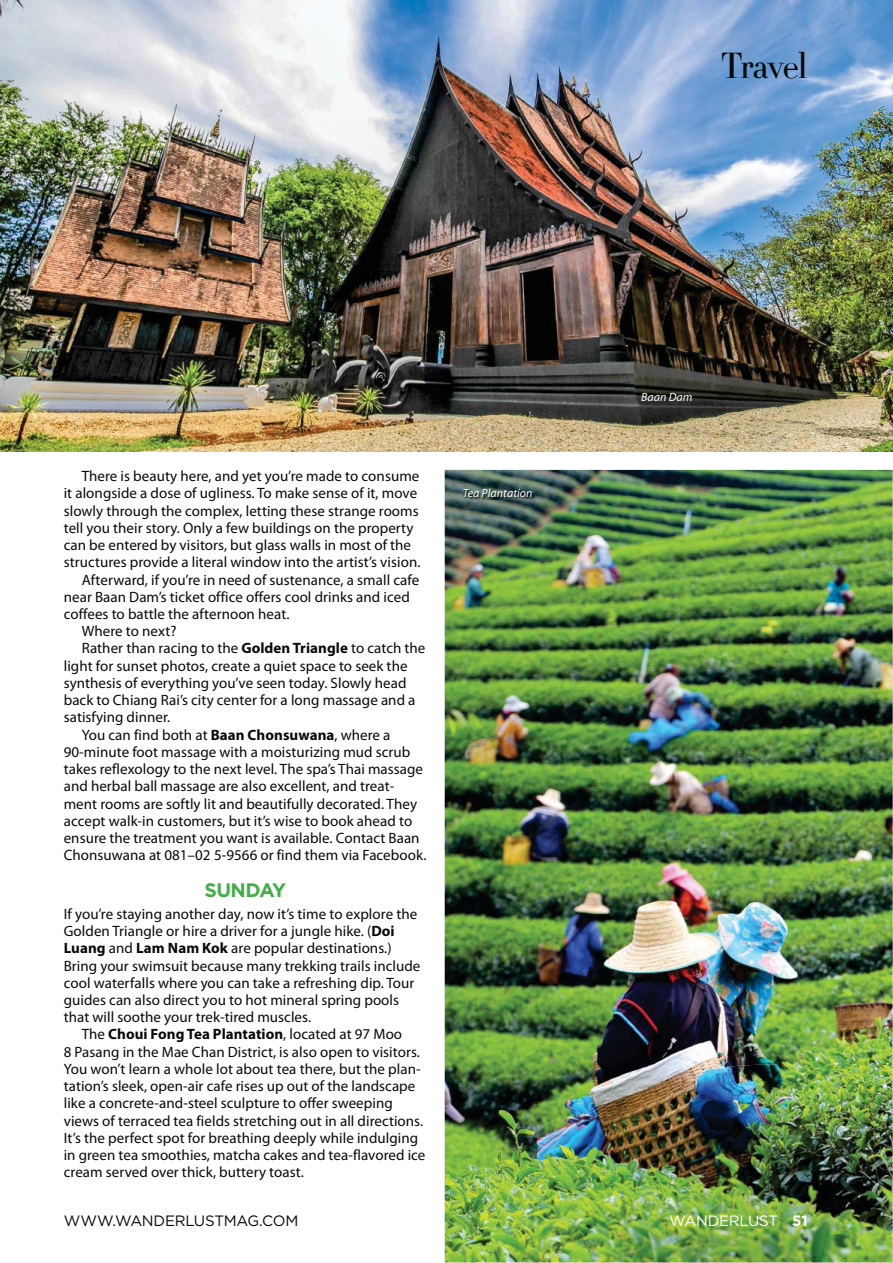
<style>
.page{position:relative;width:893px;height:1263px;background:#fff}
.page>*{position:absolute;margin:0;border:0;box-sizing:border-box;transform-origin:0 0}
.t1{font:36px "Didot HTF L06 Light";letter-spacing:-.04em;color:#060a0a}
.t2{font:700 19.5px "Gotham";letter-spacing:-.025em;color:#45ac48}
.t3{font:15px/17.2px "Myriad Pro";letter-spacing:.005em;color:#060a0a}
.t4{font:15px "Gotham";letter-spacing:-.02em;color:#060a0a}
.t5{font:15px "Gotham";letter-spacing:-.02em;color:#fff}
.t6{font:italic 12px "Myriad Pro";letter-spacing:.005em;color:#fff}
.s1{font-weight:700}
</style>
<div class="page">
<img style="left:445px;top:470px;width:448px;height:793px">
<img style="left:0;top:0;width:893px;height:452px">
<img style="left:487px;top:1065px;width:406px;height:198px">
<img style="left:462px;top:488px;width:72px;height:12px">
<h1 class="t1" style="left:721px;top:44px;width:88px">Travel</h1>
<p class="t3" style="left:82px;top:467px;width:339px">There is beauty here, and yet you’re made to consume</p>
<p class="t3" style="left:64px;top:484px;width:355px">it alongside a dose of ugliness. To make sense of it, move</p>
<p class="t3" style="left:64px;top:502px;width:356px">slowly through the complex, letting these strange rooms</p>
<p class="t3" style="left:64px;top:519px;width:351px">tell you their story. Only a few buildings on the property</p>
<p class="t3" style="left:64px;top:536px;width:349px">can be entered by visitors, but glass walls in most of the</p>
<p class="t3" style="left:64px;top:553px;width:358px">structures provide a literal window into the artist’s vision.</p>
<p class="t3" style="left:82px;top:571px;width:339px">Afterward, if you’re in need of sustenance, a small cafe</p>
<p class="t3" style="left:64px;top:588px;width:348px">near Baan Dam’s ticket office offers cool drinks and iced</p>
<p class="t3" style="left:64px;top:605px;width:227px">coffees to battle the afternoon heat.</p>
<p class="t3" style="left:82px;top:622px;width:96px">Where to next?</p>
<p class="t3" style="left:82px;top:640px;width:345px">Rather than racing to the <span class="s1">Golden Triangle</span> to catch the</p>
<p class="t3" style="left:64px;top:657px;width:345px">light for sunset photos, create a quiet space to seek the</p>
<p class="t3" style="left:64px;top:674px;width:344px">synthesis of everything you’ve seen today. Slowly head</p>
<p class="t3" style="left:64px;top:691px;width:353px">back to Chiang Rai’s city center for a long massage and a</p>
<p class="t3" style="left:64px;top:709px;width:108px">satisfying dinner.</p>
<p class="t3" style="left:82px;top:726px;width:310px">You can find both at <span class="s1">Baan Chonsuwana</span>, where a</p>
<p class="t3" style="left:64px;top:743px;width:348px">90-minute foot massage with a moisturizing mud scrub</p>
<p class="t3" style="left:64px;top:760px;width:361px">takes reflexology to the next level. The spa’s Thai massage</p>
<p class="t3" style="left:64px;top:778px;width:332px">and herbal ball massage are also excellent, and treat-</p>
<p class="t3" style="left:64px;top:795px;width:355px">ment rooms are softly lit and beautifully decorated. They</p>
<p class="t3" style="left:64px;top:812px;width:350px">accept walk-in customers, but it’s wise to book ahead to</p>
<p class="t3" style="left:64px;top:829px;width:357px">ensure the treatment you want is available. Contact Baan</p>
<p class="t3" style="left:64px;top:847px;width:364px">Chonsuwana at 081–02 5-9566 or find them via Facebook.</p>
<h2 class="t2" style="left:204px;top:877px;width:83px">SUNDAY</h2>
<p class="t3" style="left:64px;top:905px;width:358px">If you’re staying another day, now it’s time to explore the Golden Triangle or hire a driver for a jungle hike. (<span class="s1">Doi Luang</span> and <span class="s1">Lam Nam Kok</span> are popular destinations.)<br>Bring your swimsuit because many trekking trails include cool waterfalls where you can take a refreshing dip. Tour guides can also direct you to hot mineral spring pools that will soothe your trek-tired muscles.</p>
<p class="t3" style="left:64px;top:1026px;width:363px;text-indent:18px">The <span class="s1">Choui Fong Tea Plantation</span>, located at 97 Moo<br>8 Pasang in the Mae Chan District, is also open to visitors.<br>You won’t learn a whole lot about tea there, but the plan&shy;tation’s sleek, open-air cafe rises up out of the landscape like a concrete-and-steel sculpture to offer sweeping views of terraced tea fields stretching out in all directions.<br>It’s the perfect spot for breathing deeply while indulging in green tea smoothies, matcha cakes and tea-flavored ice cream served over thick, buttery toast.</p>
<p class="t6" style="left:463px;top:485px;width:71px">Tea Plantation</p>
<p class="t6" style="left:641px;top:390px;width:53px">Baan Dam</p>
<p class="t4" style="left:64px;top:1211px;width:236px">WWW.WANDERLUSTMAG.COM</p>
<p class="t5" style="left:669px;top:1211px;width:140px">WANDERLUST <span class="s1">51</span></p>
</div>
